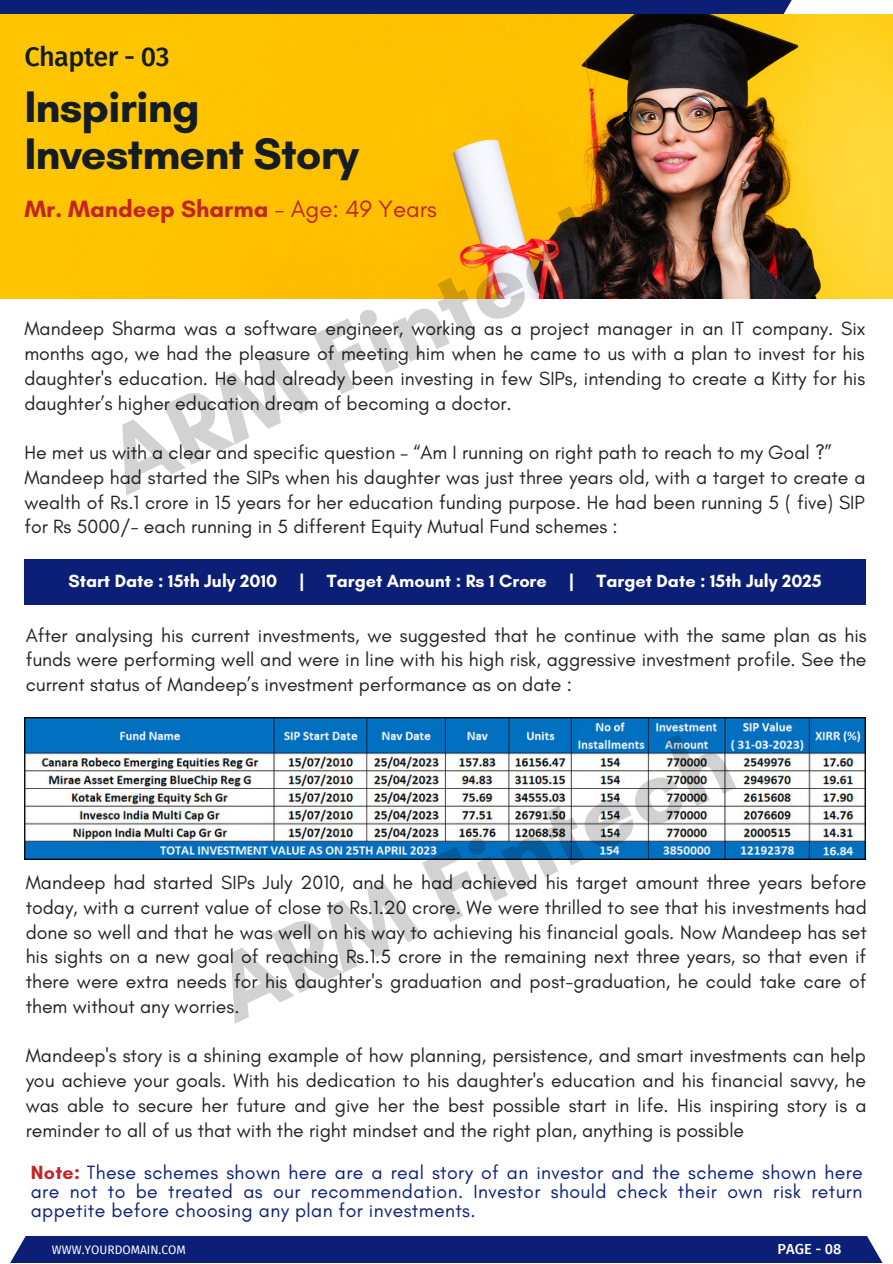
<style>
.page{position:relative;width:893px;height:1264px;background:#fff}
.page>*{position:absolute;margin:0;border:0;box-sizing:border-box;transform-origin:0 0}
.t1{font:700 96.9px "Glacial Indifference";color:#000}
.t2{font:700 45px/46px "Glacial Indifference";letter-spacing:-.02em;color:#151c22}
.t3{font:500 27px "Fira Sans";letter-spacing:-.02em;color:#151c22}
.t4{font:700 24px "Glacial Indifference";color:#c32427}
.t5{font:19.5px/24.8px "Glacial Indifference";color:#222;text-align:justify}
.t6{font:19.5px/19px "Glacial Indifference";letter-spacing:.02em;color:#0b1f76;text-align:justify}
.t7{font:700 18px "Glacial Indifference";color:#fff}
.t8{font:500 14.55px "Fira Sans";color:#fff}
.t9{font:12px "Fira Sans";color:#fff}
.s1{font-weight:400}
.s2{font-weight:700;color:#c32427}
</style>
<div class="page">
<div style="left:0;top:1235px;width:892px;height:27px;background:#0b1f76"></div>
<div style="left:0;top:0;width:803px;height:15px;background:#0b1f76"></div>
<img style="left:0;top:15px;width:892px;height:283px">
<img style="left:24px;top:717px;width:841px;height:143px">
<div style="left:24px;top:559px;width:841px;height:45px;background:#0b1f76"></div>
<h3 class="t3" style="left:24px;top:41px;width:147px">Chapter - 03</h3>
<h2 class="t2" style="left:24px;top:84px;width:336px">Inspiring<br>Investment Story</h2>
<h1 class="t1" style="left:86px;top:411px;width:560px;rotate:-25deg">ARM Fintech</h1>
<p class="t4" style="left:24px;top:194px;width:414px">Mr. Mandeep Sharma <span class="s1">- Age: 49 Years</span></p>
<p class="t5" style="left:24px;top:316px;width:842px">Mandeep Sharma was a software engineer, working as a project manager in an IT company. Six months ago, we had the pleasure of meeting him when he came to us with a plan to invest for his daughter's education. He had already been investing in few SIPs, intending to create a Kitty for his daughter’s higher education dream of becoming a doctor.</p>
<p class="t5" style="left:24px;top:440px;width:842px;text-align:left">He met us with a clear and specific question – “Am I running on right path to reach to my Goal ?” Mandeep had started the SIPs when his daughter was just three years old, with a target to create a wealth of Rs.1 crore in 15 years for her education funding purpose. He had been running 5 ( five) SIP for Rs 5000/- each running in 5 different Equity Mutual Fund schemes :</p>
<p class="t7" style="left:68px;top:570px;width:754px">Start Date : 15th July 2010 | Target Amount : Rs 1 Crore | Target Date : 15th July 2025</p>
<p class="t5" style="left:26px;top:622px;width:842px">After analysing his current investments, we suggested that he continue with the same plan as his funds were performing well and were in line with his high risk, aggressive investment profile. See the current status of Mandeep’s investment performance as on date :</p>
<h1 class="t1" style="left:195px;top:939px;width:560px;rotate:-25deg">ARM Fintech</h1>
<p class="t5" style="left:26px;top:870px;width:842px">Mandeep had started SIPs July 2010, and he had achieved his target amount three years before today, with a current value of close to Rs.1.20 crore. We were thrilled to see that his investments had done so well and that he was well on his way to achieving his financial goals. Now Mandeep has set his sights on a new goal of reaching Rs.1.5 crore in the remaining next three years, so that even if there were extra needs for his daughter's graduation and post-graduation, he could take care of them without any worries.</p>
<p class="t5" style="left:26px;top:1043px;width:842px">Mandeep's story is a shining example of how planning, persistence, and smart investments can help you achieve your goals. With his dedication to his daughter's education and his financial savvy, he was able to secure her future and give her the best possible start in life. His inspiring story is a reminder to all of us that with the right mindset and the right plan, anything is possible</p>
<p class="t6" style="left:31px;top:1162px;width:833px"><span class="s2">Note:</span> These schemes shown here are a real story of an investor and the scheme shown here are not to be treated as our recommendation. Investor should check their own risk return appetite before choosing any plan for investments.</p>
<p class="t9" style="left:52px;top:1242px;width:135px">WWW.YOURDOMAIN.COM</p>
<p class="t8" style="left:777px;top:1240px;width:65px">PAGE - 08</p>
</div>
